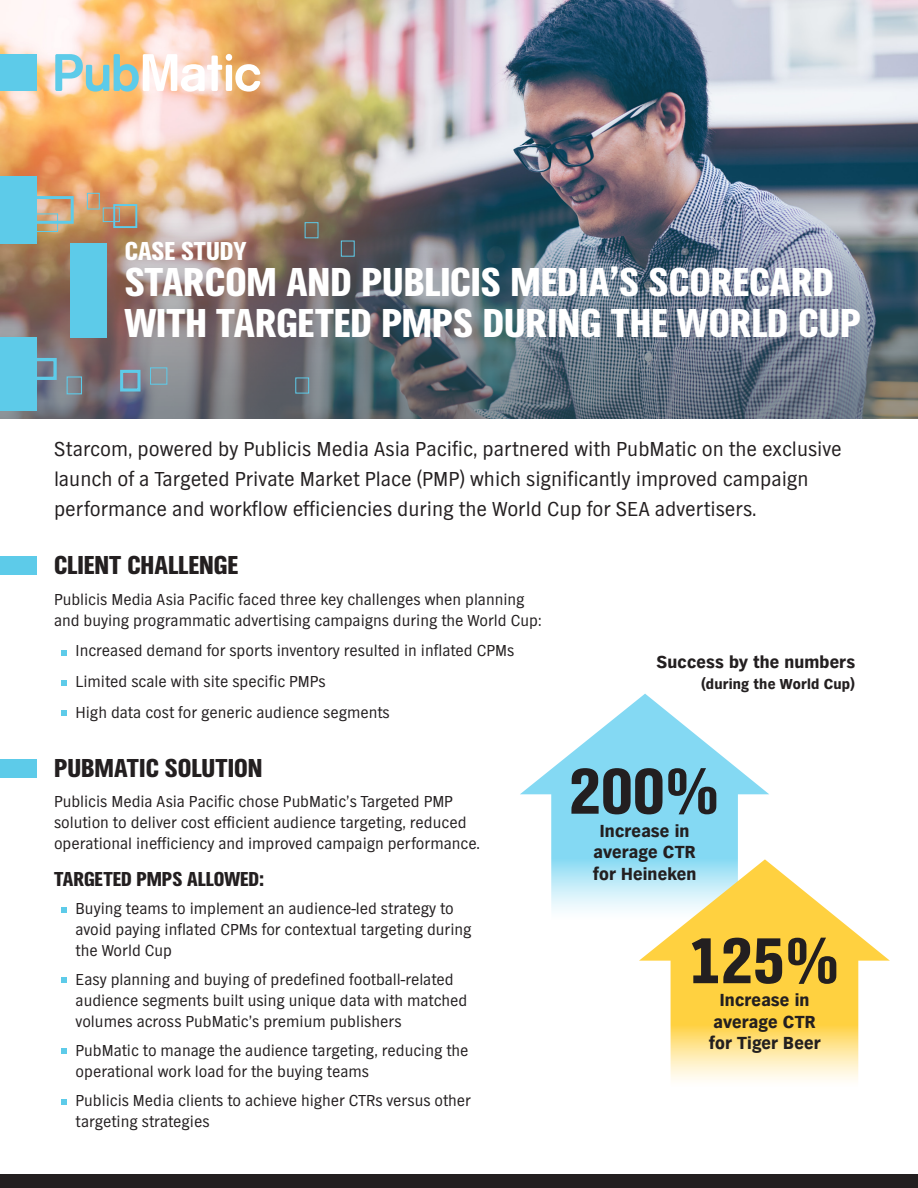
<style>
.page{position:relative;width:918px;height:1188px;background:#fff}
.page>*{position:absolute;margin:0;border:0;box-sizing:border-box;transform-origin:0 0}
.t1{font:67.2px "TV Nord EF Black Con";color:#231f20}
.t2{font:42px/40.5px "TV Nord EF Black Con";color:#fff}
.t3{font:27px "TV Nord EF Black Con";color:#231f20}
.t4{font:27px "TV Nord EF Black Con";color:#fff}
.t5{font:21px/30px "TV Nord EF";color:#231f20}
.t6{font:21px "TV Nord EF Black Con";color:#231f20}
.t7{font:900 18.15px "TV Nord EF";letter-spacing:.005em;color:#231f20}
.t8{font:900 18px "TV Nord EF";letter-spacing:.01em;color:#231f20}
.t9{font:16.5px/21px "TV Nord EF";color:#231f20}
.t10{font:900 15px "TV Nord EF";letter-spacing:.015em;color:#231f20}
</style>
<div class="page">
<div style="left:0;top:557px;width:37px;height:18px;background:#5dcbe9"></div>
<svg style="left:62px;top:651px;width:5px;height:5px"></svg>
<svg style="left:62px;top:681px;width:5px;height:5px"></svg>
<svg style="left:62px;top:710px;width:5px;height:6px"></svg>
<div style="left:0;top:759px;width:37px;height:19px;background:#5dcbe9"></div>
<svg style="left:62px;top:907px;width:5px;height:6px"></svg>
<svg style="left:62px;top:978px;width:5px;height:5px"></svg>
<svg style="left:62px;top:1048px;width:5px;height:5px"></svg>
<svg style="left:62px;top:1099px;width:5px;height:5px"></svg>
<svg style="left:520px;top:694px;width:249px;height:217px;fill:#84d9f3"></svg>
<svg style="left:639px;top:859px;width:251px;height:221px"></svg>
<div style="left:0;top:1174px;width:918px;height:14px;background:#231f20"></div>
<img style="left:1px;top:0;width:917px;height:54px">
<img style="left:0;top:54px;width:918px;height:364px">
<svg style="left:55px;top:54px;width:205px;height:38px"></svg>
<div style="left:0;top:54px;width:37px;height:37px;background:#5dcbe9"></div>
<div style="left:70px;top:243px;width:37px;height:95px;background:#5dcbe9"></div>
<div style="left:0;top:338px;width:37px;height:73px;background:#5dcbe9"></div>
<div style="left:305px;top:222px;width:14px;height:16px;border:1px solid #5dcbe9"></div>
<div style="left:341px;top:241px;width:14px;height:16px;border:1px solid #5dcbe9"></div>
<div style="left:16px;top:358px;width:41px;height:22px;border:3px solid #5dcbe9"></div>
<div style="left:150px;top:367px;width:17px;height:18px;border:1px solid #5dcbe9"></div>
<div style="left:120px;top:370px;width:21px;height:22px;border:3px solid #5dcbe9"></div>
<div style="left:295px;top:377px;width:14px;height:17px;border:1px solid #5dcbe9"></div>
<div style="left:67px;top:376px;width:15px;height:18px;border:1px solid #5dcbe9"></div>
<div style="left:0;top:176px;width:37px;height:68px;background:#5dcbe9"></div>
<div style="left:30px;top:196px;width:44px;height:28px;border:3px solid #5dcbe9"></div>
<div style="left:103px;top:207px;width:17px;height:15px;border:1px solid #5dcbe9"></div>
<div style="left:87px;top:193px;width:13px;height:17px;border:1px solid #5dcbe9"></div>
<div style="left:113px;top:204px;width:24px;height:24px;border:2px solid #5dcbe9"></div>
<div style="left:25px;top:213px;width:33px;height:19px;border:1px solid #5dcbe9"></div>
<p class="t4" style="left:125px;top:236px;width:123px">CASE STUDY</p>
<p class="t2" style="left:125px;top:263px;width:737px">STARCOM AND PUBLICIS MEDIA’S SCORECARD<br>WITH TARGETED PMPS DURING THE WORLD CUP</p>
<p class="t5" style="left:54px;top:434px;width:789px">Starcom, powered by Publicis Media Asia Pacific, partnered with PubMatic on the exclusive launch of a Targeted Private Market Place (PMP) which significantly improved campaign performance and workflow efficiencies during the World Cup for SEA advertisers.</p>
<p class="t3" style="left:54px;top:550px;width:186px">CLIENT CHALLENGE</p>
<p class="t9" style="left:54px;top:589px;width:489px">Publicis Media Asia Pacific faced three key challenges when planning and buying programmatic advertising campaigns during the World Cup:</p>
<p class="t9" style="left:76px;top:640px;width:440px">Increased demand for sports inventory resulted in inflated CPMs</p>
<p class="t9" style="left:76px;top:671px;width:252px">Limited scale with site specific PMPs</p>
<p class="t9" style="left:76px;top:702px;width:316px">High data cost for generic audience segments</p>
<p class="t3" style="left:54px;top:753px;width:210px">PUBMATIC SOLUTION</p>
<p class="t9" style="left:54px;top:791px;width:428px">Publicis Media Asia Pacific chose PubMatic’s Targeted PMP solution to deliver cost efficient audience targeting, reduced operational inefficiency and improved campaign performance.</p>
<p class="t6" style="left:54px;top:867px;width:211px">TARGETED PMPS ALLOWED:</p>
<p class="t9" style="left:76px;top:898px;width:397px">Buying teams to implement an audience-led strategy to avoid paying inflated CPMs for contextual targeting during the World Cup</p>
<p class="t9" style="left:76px;top:969px;width:393px">Easy planning and buying of predefined football-related audience segments built using unique data with matched volumes across PubMatic’s premium publishers</p>
<p class="t9" style="left:76px;top:1040px;width:394px">PubMatic to manage the audience targeting, reducing the operational work load for the buying teams</p>
<p class="t9" style="left:76px;top:1090px;width:397px">Publicis Media clients to achieve higher CTRs versus other targeting strategies</p>
<p class="t8" style="left:656px;top:652px;width:200px">Success by the numbers</p>
<p class="t10" style="left:701px;top:676px;width:156px">(during the World Cup)</p>
<p class="t1" style="left:569px;top:754px;width:152px">200%</p>
<p class="t7" style="left:600px;top:821px;width:91px">Increase in</p>
<p class="t7" style="left:594px;top:842px;width:104px">average CTR</p>
<p class="t7" style="left:593px;top:864px;width:105px">for Heineken</p>
<p class="t1" style="left:689px;top:924px;width:152px">125%</p>
<p class="t7" style="left:720px;top:990px;width:91px">Increase in</p>
<p class="t7" style="left:714px;top:1012px;width:104px">average CTR</p>
<p class="t7" style="left:709px;top:1033px;width:113px">for Tiger Beer</p>
</div>
